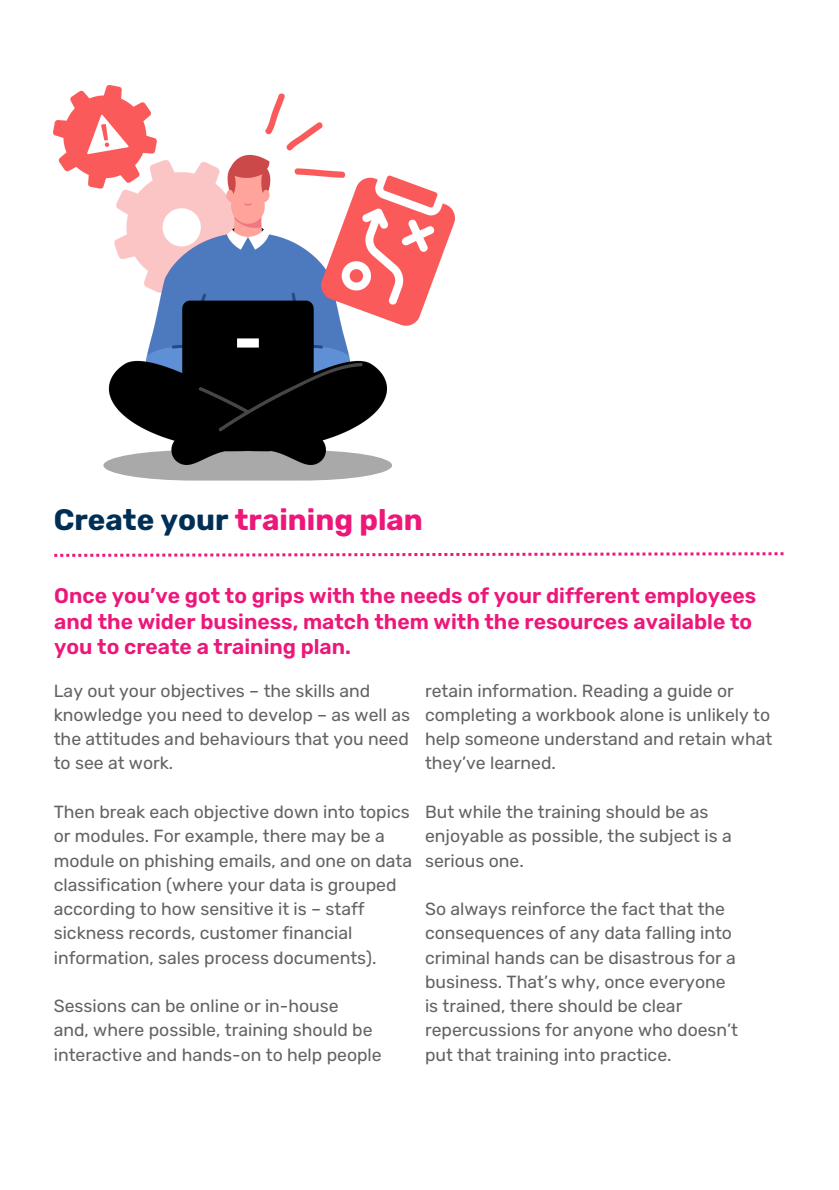
<style>
.page{position:relative;width:839px;height:1190px;background:#fff}
.page>*{position:absolute;margin:0;border:0;box-sizing:border-box;transform-origin:0 0}
.t1{font:700 29.6px "Rubik";color:#ed177a}
.t2{font:600 21px/25.4px "Rubik";color:#ed177a}
.t3{font:17.6px/24.2px "Rubik";color:#646363}
.s1{color:#002f56}
</style>
<div class="page">
<svg style="left:54px;top:552px;width:729px;height:5px"></svg>
<img style="left:54px;top:86px;width:400px;height:364px">
<svg style="left:103px;top:450px;width:289px;height:30px;background:#9f9f9f"></svg>
<p class="t1" style="left:54px;top:502px;width:370px"><span class="s1">Create your</span> training plan</p>
<p class="t2" style="left:54px;top:583px;width:703px">Once you’ve got to grips with the needs of your different employees and the wider business, match them with the resources available to you to create a training plan.</p>
<p class="t3" style="left:425px;top:678px;width:310px">retain information. Reading a guide or</p>
<p class="t3" style="left:425px;top:702px;width:348px">completing a workbook alone is unlikely to help someone understand and retain what they’ve learned.</p>
<p class="t3" style="left:425px;top:799px;width:285px">But while the training should be as</p>
<p class="t3" style="left:425px;top:824px;width:308px">enjoyable as possible, the subject is a</p>
<p class="t3" style="left:425px;top:848px;width:100px">serious one.</p>
<p class="t3" style="left:425px;top:897px;width:301px">So always reinforce the fact that the</p>
<p class="t3" style="left:425px;top:921px;width:308px">consequences of any data falling into</p>
<p class="t3" style="left:425px;top:945px;width:312px">criminal hands can be disastrous for a</p>
<p class="t3" style="left:425px;top:969px;width:302px">business. That’s why, once everyone</p>
<p class="t3" style="left:425px;top:994px;width:259px">is trained, there should be clear</p>
<p class="t3" style="left:425px;top:1018px;width:314px">repercussions for anyone who doesn’t</p>
<p class="t3" style="left:425px;top:1042px;width:248px">put that training into practice.</p>
<p class="t3" style="left:54px;top:678px;width:357px">Lay out your objectives – the skills and knowledge you need to develop – as well as the attitudes and behaviours that you need to see at work.</p>
<p class="t3" style="left:54px;top:799px;width:360px">Then break each objective down into topics or modules. For example, there may be a module on phishing emails, and one on data classification (where your data is grouped according to how sensitive it is – staff sickness records, customer financial information, sales process documents).</p>
<p class="t3" style="left:54px;top:994px;width:286px">Sessions can be online or in-house</p>
<p class="t3" style="left:54px;top:1018px;width:320px">and, where possible, training should be</p>
<p class="t3" style="left:54px;top:1042px;width:329px">interactive and hands-on to help people</p>
</div>
